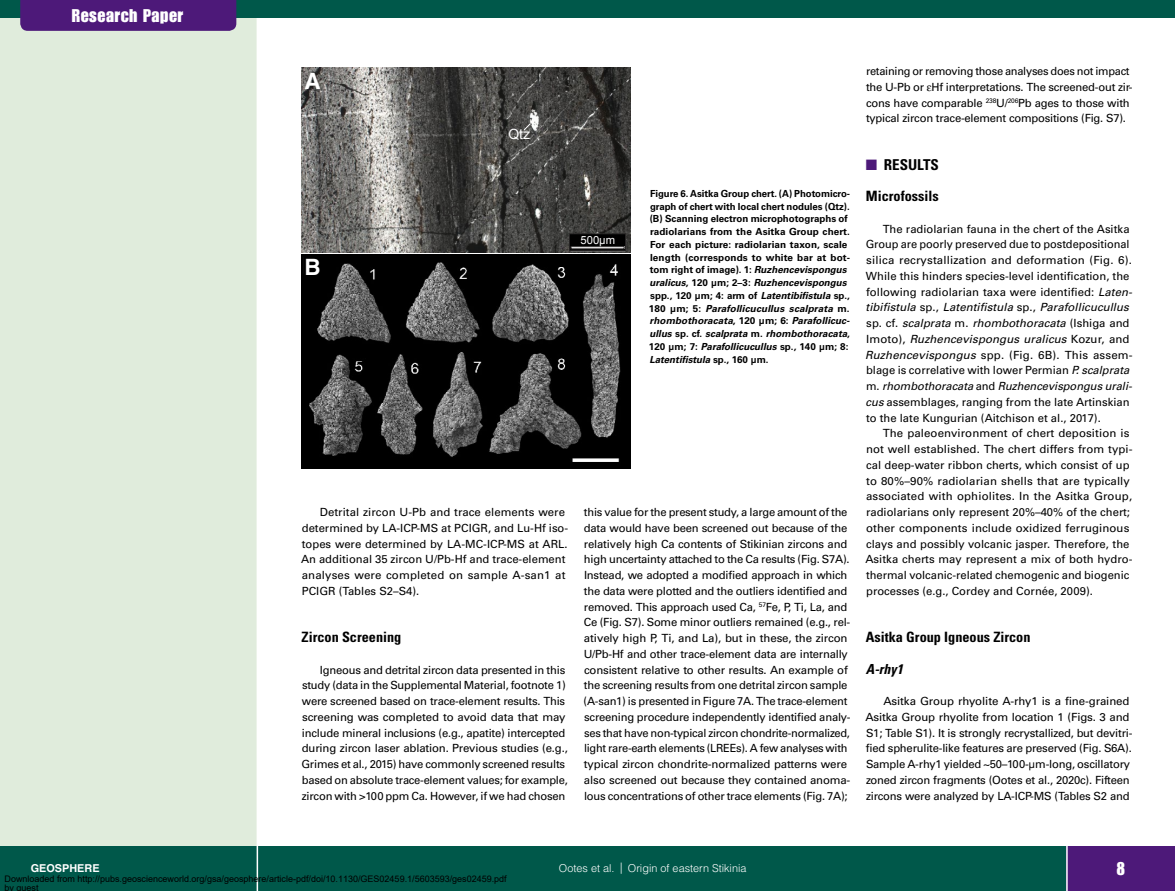
<style>
.page{position:relative;width:1175px;height:891px;background:#fff}
.page>*{position:absolute;margin:0;border:0;box-sizing:border-box;transform-origin:0 0}
.t1{font:700 22.5px "Helvetica LT Std";color:#fff}
.t2{font:18px "Impact LT Std";letter-spacing:.03em;color:#fff}
.t3{font:700 condensed 15px "Univers LT Std";color:#000}
.t4{font:700 condensed 14.25px "Univers LT Std";color:#000}
.t5{font:14.1px "Arial";color:#fff}
.t6{font:14.1px "Arial";color:#272525}
.t7{font:italic 700 condensed 13.8px "Univers LT Std";color:#000}
.t8{font:11.25px/15.8px "Univers LT Std";letter-spacing:-.02em;color:#000}
.t9{font:11.25px/15.8px "Univers LT Std";color:#000}
.t10{font:11.25px "Arial";color:#fff}
.t11{font:300 10.8px "Helvetica LT Std";color:#fff}
.t12{font:700 9.75px/12.8px "Univers LT Std";color:#000}
.t13{font:9px/9px "Arial";color:#000}
.s1{font-style:italic}
.s2{color:#4d1979}
.s3{font-size:11.25px}
</style>
<div class="page">
<div style="left:0;top:0;width:256px;height:891px;background:#e0ecdc"></div>
<div style="left:0;top:846px;width:1174px;height:45px;background:#00584a"></div>
<hr style="left:256px;top:0;width:2px;height:891px;background:#fff">
<div style="left:0;top:0;width:1174px;height:18px;background:#00584a"></div>
<div style="left:1066px;top:846px;width:108px;height:45px;background:#4d1979"></div>
<hr style="left:1066px;top:846px;width:1px;height:45px;background:#fff">
<div style="left:20px;top:0;width:216px;height:31px;background:#4d1979"></div>
<img style="left:301px;top:68px;width:330px;height:401px">
<div style="left:569px;top:234px;width:56px;height:17px;background:#000"></div>
<div style="left:569px;top:233px;width:57px;height:18px;border:1px solid #272525"></div>
<div style="left:570px;top:246px;width:54px;height:3px;border:1px solid #272525"></div>
<svg style="left:522px;top:122px;width:9px;height:9px"></svg>
<div style="left:304px;top:256px;width:18px;height:21px;background:#000"></div>
<h2 class="t2" style="left:72px;top:5px;width:113px">Research Paper</h2>
<h1 class="t1" style="left:304px;top:67px;width:18px">A</h1>
<h1 class="t1" style="left:304px;top:253px;width:18px">B</h1>
<p class="t6" style="left:442px;top:202px;width:19px">LC</p>
<p class="t5" style="left:508px;top:125px;width:23px">Qtz</p>
<p class="t10" style="left:580px;top:232px;width:36px">500µm</p>
<p class="t12" style="left:649px;top:187px;width:203px">Figure 6. Asitka Group chert. (A) Photomicro&shy;graph of chert with local chert nodules (Qtz). (B) Scanning electron microphotographs of radiolarians from the Asitka Group chert.<br>For each picture: radiolarian taxon, scale length (corresponds to white bar at bot&shy;tom right of image). 1: <span class="s1">Ruzhencevispongus uralicus</span>, 120 μm; 2–3: <span class="s1">Ruzhencevispongus </span>spp., 120 μm; 4: arm of <span class="s1">Latentibifistula</span> sp., 180 μm; 5: <span class="s1">Parafollicucullus scalprata</span> m. <span class="s1">rhombothoracata</span>, 120 μm; 6: <span class="s1">Parafollicuc&shy;ullus</span> sp. cf. <span class="s1">scalprata</span> m. <span class="s1">rhombothoracata</span>, 120 μm; 7: <span class="s1">Parafollicucullus</span> sp., 140 μm; 8:<br><span class="s1">Latentifistula</span> sp., 160 μm.</p>
<p class="t9" style="left:301px;top:504px;width:269px;text-indent:19px">Detrital zircon U-Pb and trace elements were determined by LA-ICP-MS at PCIGR, and Lu-Hf iso&shy;topes were determined by LA-MC-ICP-MS at ARL.<br>An additional 35 zircon U/Pb-Hf and trace-element analyses were completed on sample A-san1 at PCIGR (Tables S2–S4).</p>
<p class="t4" style="left:302px;top:628px;width:101px">Zircon Screening</p>
<p class="t8" style="left:301px;top:662px;width:268px;text-indent:18px">Igneous and detrital zircon data presented in this study (data in the Supplemental Material, footnote 1) were screened based on trace-element results. This screening was completed to avoid data that may include mineral inclusions (e.g., apatite) intercepted during zircon laser ablation. Previous studies (e.g., Grimes et al., 2015) have commonly screened results based on absolute trace-element values; for example, zircon with &gt;100 ppm Ca. However, if we had chosen</p>
<p class="t8" style="left:583px;top:504px;width:268px">this value for the present study, a large amount of the data would have been screened out because of the relatively high Ca contents of Stikinian zircons and high uncertainty attached to the Ca results (Fig. S7A).<br>Instead, we adopted a modified approach in which the data were plotted and the outliers identified and removed. This approach used Ca, <sup>57</sup>Fe, P, Ti, La, and Ce (Fig. S7). Some minor outliers remained (e.g., rel&shy;atively high P, Ti, and La), but in these, the zircon U/Pb-Hf and other trace-element data are internally consistent relative to other results. An example of the screening results from one detrital zircon sample (A-san1) is presented in Figure 7A. The trace-element screening procedure independently identified analy&shy;ses that have non-typical zircon chondrite-normalized, light rare-earth elements (LREEs). A few analyses with typical zircon chondrite-normalized patterns were also screened out because they contained anoma&shy;lous concentrations of other trace elements (Fig. 7A);</p>
<p class="t8" style="left:866px;top:63px;width:268px">retaining or removing those analyses does not impact the U-Pb or Hf interpretations. The screened-out zir&shy;cons have comparable <sup>238</sup>U/<sup>206</sup>Pb ages to those with typical zircon trace-element compositions (Fig. S7).</p>
<h3 class="t3" style="left:865px;top:155px;width:74px"><span class="s2">■</span> RESULTS</h3>
<p class="t4" style="left:866px;top:187px;width:74px">Microfossils</p>
<p class="t9" style="left:865px;top:221px;width:269px;text-indent:17px">The radiolarian fauna in the chert of the Asitka Group are poorly preserved due to postdepositional silica recrystallization and deformation (Fig. 6).<br>While this hinders species-level identification, the following radiolarian taxa were identified: <span class="s1">Laten&shy;tibifistula</span> sp., <span class="s1">Latentifistula</span> sp., <span class="s1">Parafollicucullus </span>sp. cf. <span class="s1">scalprata</span> m. <span class="s1">rhombothoracata</span> (Ishiga and Imoto), <span class="s1">Ruzhencevispongus uralicus</span> Kozur, and <span class="s1">Ruzhencevispongus</span> spp. (Fig. 6B). This assem&shy;blage is correlative with lower Permian <span class="s1">P. scalprata </span>m. <span class="s1">rhombothoracata</span> and <span class="s1">Ruzhencevispongus urali&shy;cus</span> assemblages, ranging from the late Artinskian to the late Kungurian (Aitchison et al., 2017).</p>
<p class="t9" style="left:865px;top:425px;width:269px;text-indent:17px">The paleoenvironment of chert deposition is not well established. The chert differs from typi&shy;cal deep-water ribbon cherts, which consist of up to 80%–90% radiolarian shells that are typically associated with ophiolites. In the Asitka Group, radiolarians only represent 20%–40% of the chert; other components include oxidized ferruginous clays and possibly volcanic jasper. Therefore, the Asitka cherts may represent a mix of both hydro&shy;thermal volcanic-related chemogenic and biogenic processes (e.g., Cordey and Cornée, 2009).</p>
<p class="t4" style="left:866px;top:628px;width:166px">Asitka Group Igneous Zircon</p>
<p class="t7" style="left:866px;top:660px;width:38px">A-rhy1</p>
<p class="t8" style="left:865px;top:693px;width:269px;text-indent:18px">Asitka Group rhyolite A-rhy1 is a fine-grained Asitka Group rhyolite from location 1 (Figs. 3 and S1; Table S1). It is strongly recrystallized, but devitri&shy;fied spherulite-like features are preserved (Fig. S6A).<br>Sample A-rhy1 yielded ~50–100-μm-long, oscillatory zoned zircon fragments (Ootes et al., 2020c). Fifteen zircons were analyzed by LA-ICP-MS (Tables S2 and</p>
<p class="t13" style="left:4px;top:875px;width:504px">Downloaded from http://pubs.geoscienceworld.org/gsa/geosphere/article-pdf/doi/10.1130/GES02459.1/5603593/ges02459.pdf by guest</p>
<p class="t11" style="left:559px;top:862px;width:189px">Ootes et al. <span class="s3">|</span> Origin of eastern Stikinia</p>
<h2 class="t2" style="left:1116px;top:858px;width:10px">8</h2>
</div>
